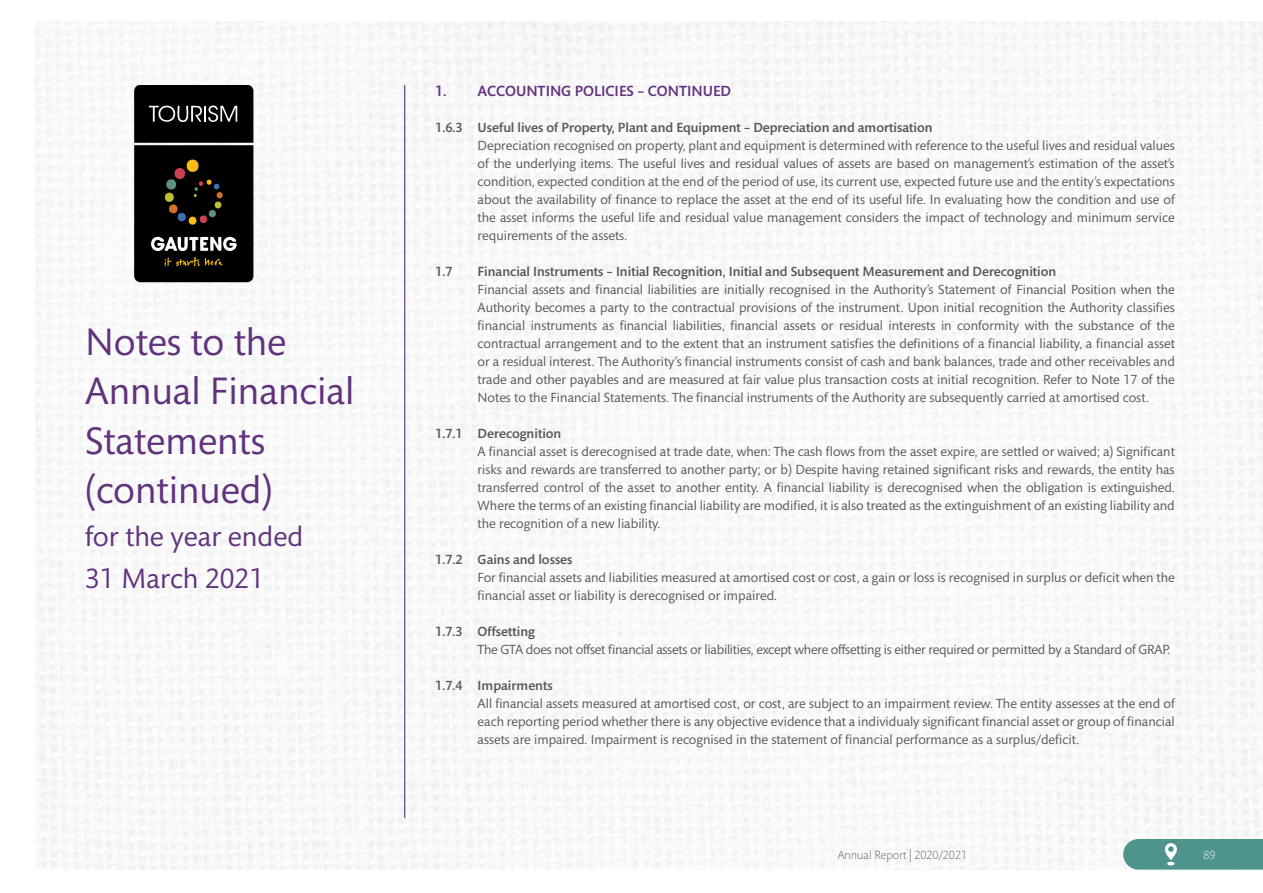
<style>
.page{position:relative;width:1263px;height:893px;background:#fff}
.page>*{position:absolute;margin:0;border:0;box-sizing:border-box;transform-origin:0 0}
.t1{font:39px/49.5px "Mundo Sans Std";color:#61337d}
.t2{font:28.5px/42px "Mundo Sans Std";color:#61337d}
.t3{font:500 15px "Mundo Sans Std";color:#61337d}
.t4{font:13.5px/18px "Mundo Sans Std";color:#58595b;text-align:justify}
.t5{font:500 13.5px "Mundo Sans Std";color:#58595b}
.t6{font:13.5px "Mundo Sans Std";letter-spacing:-.02em;color:#58595b}
.t7{font:300 12px "Mundo Sans Std";color:#58595b}
.t8{font:300 12px "Mundo Sans Std";color:#fff}
</style>
<div class="page">
<svg style="left:134px;top:85px;width:119px;height:197px"></svg>
<hr style="left:404px;top:85px;width:1px;height:733px;background:#61337d">
<svg style="left:1123px;top:839px;width:140px;height:31px"></svg>
<h1 class="t1" style="left:85px;top:318px;width:271px">Notes to the<br>Annual Financial<br>Statements (continued)</h1>
<h2 class="t2" style="left:85px;top:516px;width:220px">for the year ended<br>31 March 2021</h2>
<p class="t3" style="left:435px;top:83px;width:298px">1. ACCOUNTING POLICIES – CONTINUED</p>
<p class="t5" style="left:435px;top:120px;width:499px">1.6.3 Useful lives of Property, Plant and Equipment – Depreciation and amortisation</p>
<p class="t4" style="left:478px;top:137px;width:699px">Depreciation recognised on property, plant and equipment is determined with reference to the useful lives and residual values of the underlying items. The useful lives and residual values of assets are based on management’s estimation of the asset’s condition, expected condition at the end of the period of use, its current use, expected future use and the entity’s expectations about the availability of finance to replace the asset at the end of its useful life. In evaluating how the condition and use of the asset informs the useful life and residual value management considers the impact of technology and minimum service requirements of the assets.</p>
<p class="t5" style="left:435px;top:264px;width:19px">1.7</p>
<p class="t5" style="left:478px;top:264px;width:580px">Financial Instruments – Initial Recognition, Initial and Subsequent Measurement and Derecognition</p>
<p class="t4" style="left:478px;top:281px;width:699px">Financial assets and financial liabilities are initially recognised in the Authority’s Statement of Financial Position when the Authority becomes a party to the contractual provisions of the instrument. Upon initial recognition the Authority classifies financial instruments as financial liabilities, financial assets or residual interests in conformity with the substance of the contractual arrangement and to the extent that an instrument satisfies the definitions of a financial liability, a financial asset or a residual interest. The Authority’s financial instruments consist of cash and bank balances, trade and other receivables and trade and other payables and are measured at fair value plus transaction costs at initial recognition. Refer to Note 17 of the Notes to the Financial Statements. The financial instruments of the Authority are subsequently carried at amortised cost.</p>
<p class="t5" style="left:435px;top:426px;width:128px">1.7.1 Derecognition</p>
<p class="t4" style="left:478px;top:443px;width:699px">A financial asset is derecognised at trade date, when: The cash flows from the asset expire, are settled or waived; a) Significant risks and rewards are transferred to another party; or b) Despite having retained significant risks and rewards, the entity has transferred control of the asset to another entity. A financial liability is derecognised when the obligation is extinguished.<br>Where the terms of an existing financial liability are modified, it is also treated as the extinguishment of an existing liability and the recognition of a new liability.</p>
<p class="t5" style="left:435px;top:552px;width:139px">1.7.2 Gains and losses</p>
<p class="t4" style="left:478px;top:569px;width:698px">For financial assets and liabilities measured at amortised cost or cost, a gain or loss is recognised in surplus or deficit when the financial asset or liability is derecognised or impaired.</p>
<p class="t5" style="left:435px;top:624px;width:101px">1.7.3 Offsetting</p>
<p class="t6" style="left:478px;top:642px;width:694px">The GTA does not offset financial assets or liabilities, except where offsetting is either required or permitted by a Standard of GRAP.</p>
<p class="t5" style="left:435px;top:678px;width:119px">1.7.4 Impairments</p>
<p class="t4" style="left:478px;top:695px;width:699px">All financial assets measured at amortised cost, or cost, are subject to an impairment review. The entity assesses at the end of each reporting period whether there is any objective evidence that a individualy significant financial asset or group of financial assets are impaired. Impairment is recognised in the statement of financial performance as a surplus/deficit.</p>
<p class="t7" style="left:838px;top:848px;width:131px">Annual Report | 2020/2021</p>
<p class="t8" style="left:1203px;top:848px;width:14px">89</p>
</div>
